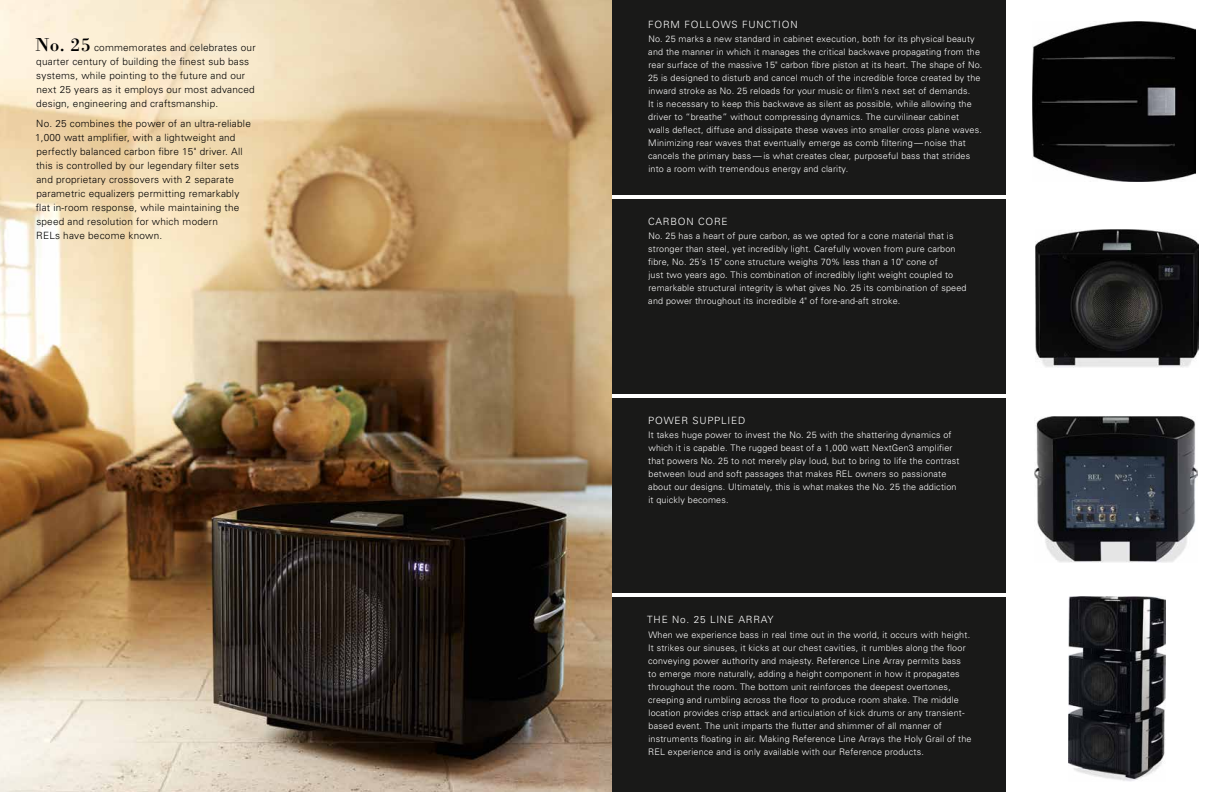
<style>
.page{position:relative;width:1224px;height:792px;background:#fff}
.page>*{position:absolute;margin:0;border:0;box-sizing:border-box;transform-origin:0 0}
.t1{font:300 10px/14px "Univers";letter-spacing:.02em;color:#000}
.t2{font:300 10px "Univers";letter-spacing:.08em;color:#fff}
.t3{font:300 9px/13px "Univers";letter-spacing:.02em;color:#fff}
.s1{font-family:"Bodoni BT";font-weight:400;font-size:19.5px}
</style>
<div class="page">
<img style="left:0;top:0;width:612px;height:792px">
<div style="left:612px;top:0;width:395px;height:195px;background:#191918"></div>
<div style="left:612px;top:597px;width:395px;height:195px;background:#191918"></div>
<div style="left:612px;top:398px;width:395px;height:195px;background:#191918"></div>
<div style="left:612px;top:199px;width:395px;height:195px;background:#191918"></div>
<img style="left:1033px;top:21px;width:162px;height:161px">
<img style="left:1036px;top:229px;width:162px;height:139px">
<img style="left:1035px;top:416px;width:162px;height:147px">
<img style="left:1069px;top:597px;width:97px;height:184px">
<p class="t1" style="left:35px;top:41px;width:222px"><span class="s1">No. 25</span> commemorates and celebrates our quarter century of building the finest sub bass systems, while pointing to the future and our next 25 years as it employs our most advanced design, engineering and craftsmanship.</p>
<p class="t1" style="left:35px;top:116px;width:217px">No. 25 combines the power of an ultra-reliable 1,000 watt amplifier, with a lightweight and perfectly balanced carbon fibre 15" driver. All this is controlled by our legendary filter sets and proprietary crossovers with 2 separate parametric equalizers permitting remarkably flat in-room response, while maintaining the speed and resolution for which modern<br>RELs have become known.</p>
<p class="t2" style="left:648px;top:18px;width:151px">FORM FOLLOWS FUNCTION</p>
<p class="t3" style="left:648px;top:33px;width:336px">No. 25 marks a new standard in cabinet execution, both for its physical beauty and the manner in which it manages the critical backwave propagating from the rear surface of the massive 15" carbon fibre piston at its heart. The shape of No.<br>25 is designed to disturb and cancel much of the incredible force created by the inward stroke as No. 25 reloads for your music or film’s next set of demands.<br>It is necessary to keep this backwave as silent as possible, while allowing the driver to “breathe” without compressing dynamics. The curvilinear cabinet walls deflect, diffuse and dissipate these waves into smaller cross plane waves.<br>Minimizing rear waves that eventually emerge as comb filtering—noise that cancels the primary bass—is what creates clear, purposeful bass that strides into a room with tremendous energy and clarity.</p>
<p class="t2" style="left:648px;top:215px;width:81px">CARBON CORE</p>
<p class="t3" style="left:648px;top:230px;width:320px">No. 25 has a heart of pure carbon, as we opted for a cone material that is stronger than steel, yet incredibly light. Carefully woven from pure carbon fibre, No. 25’s 15" cone structure weighs 70% less than a 10" cone of<br>just two years ago. This combination of incredibly light weight coupled to remarkable structural integrity is what gives No. 25 its combination of speed and power throughout its incredible 4" of fore-and-aft stroke.</p>
<p class="t2" style="left:648px;top:414px;width:99px">POWER SUPPLIED</p>
<p class="t3" style="left:648px;top:429px;width:313px">It takes huge power to invest the No. 25 with the shattering dynamics of which it is capable. The rugged beast of a 1,000 watt NextGen3 amplifier that powers No. 25 to not merely play loud, but to bring to life the contrast between loud and soft passages that makes REL owners so passionate about our designs. Ultimately, this is what makes the No. 25 the addiction it quickly becomes.</p>
<p class="t2" style="left:647px;top:614px;width:128px">THE No. 25 LINE ARRAY</p>
<p class="t3" style="left:648px;top:628px;width:325px">When we experience bass in real time out in the world, it occurs with height.<br>It strikes our sinuses, it kicks at our chest cavities, it rumbles along the floor conveying power authority and majesty. Reference Line Array permits bass<br>to emerge more naturally, adding a height component in how it propagates throughout the room. The bottom unit reinforces the deepest overtones, creeping and rumbling across the floor to produce room shake. The middle location provides crisp attack and articulation of kick drums or any transient&shy;based event. The unit imparts the flutter and shimmer of all manner of instruments floating in air. Making Reference Line Arrays the Holy Grail of the REL experience and is only available with our Reference products.</p>
</div>
